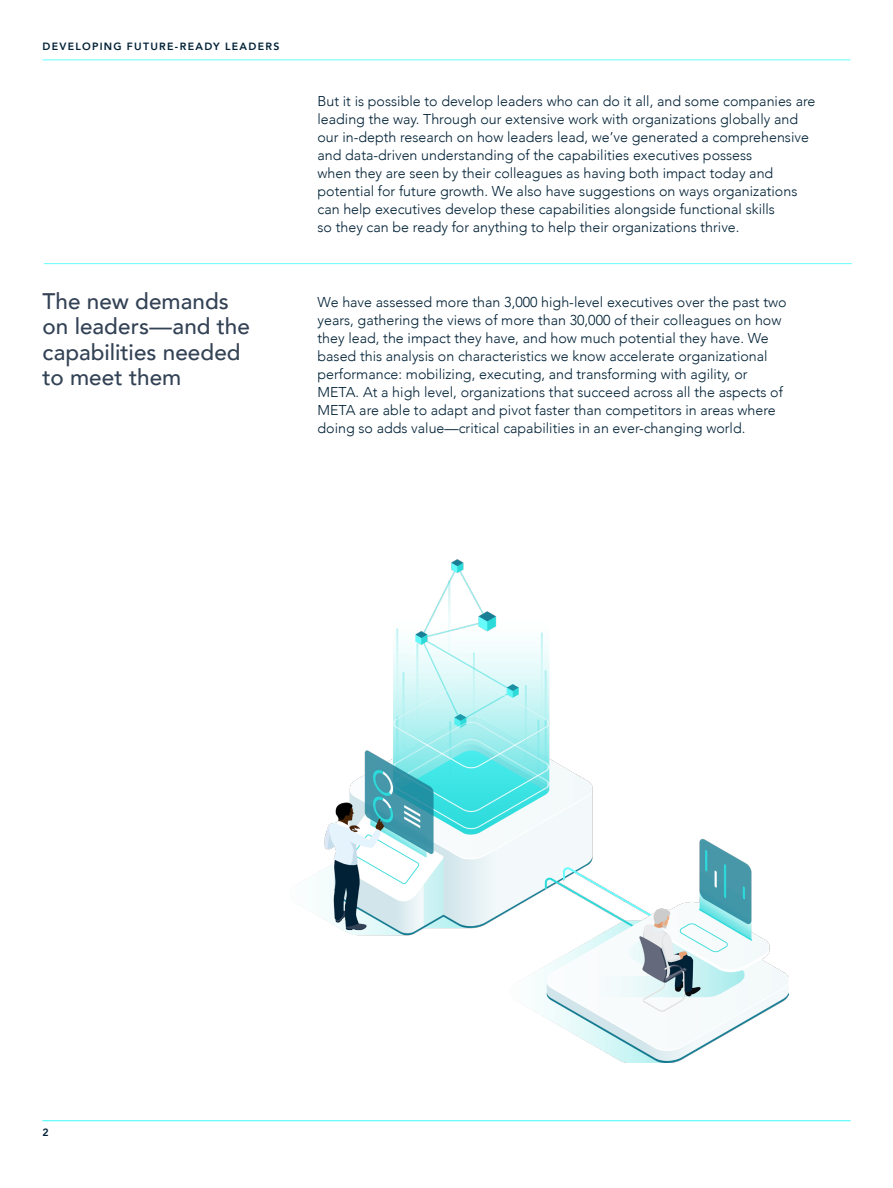
<style>
.page{position:relative;width:893px;height:1188px;background:#fff}
.page>*{position:absolute;margin:0;border:0;box-sizing:border-box;transform-origin:0 0}
.Section_Intro{font:500 22.5px/25.5px "Avenir";color:#334255}
.Body_copy{font:300 14.25px/18px "Avenir";color:#002136}
.t1{font:800 10.5px "Avenir";letter-spacing:.125em;color:#002136}
</style>
<div class="page">
<hr style="left:44px;top:263px;width:808px;height:1px;background:#66fcfc">
<img style="left:310px;top:560px;width:478px;height:503px">
<hr style="left:43px;top:59px;width:807px;height:1px;background:#66fcfc">
<hr style="left:43px;top:1120px;width:807px;height:1px;background:#66fcfc">
<p class="t1" style="left:43px;top:38px;width:238px">DEVELOPING FUTURE-READY LEADERS</p>
<p class="Section_Intro" style="left:43px;top:287px;width:209px">The new demands on leaders—and the capabilities needed to meet them</p>
<p class="Body_copy" style="left:317px;top:92px;width:500px">But it is possible to develop leaders who can do it all, and some companies are leading the way. Through our extensive work with organizations globally and our in-depth research on how leaders lead, we’ve generated a comprehensive and data-driven understanding of the capabilities executives possess<br>when they are seen by their colleagues as having both impact today and potential for future growth. We also have suggestions on ways organizations can help executives develop these capabilities alongside functional skills<br>so they can be ready for anything to help their organizations thrive.</p>
<p class="Body_copy" style="left:317px;top:293px;width:471px">We have assessed more than 3,000 high-level executives over the past two years, gathering the views of more than 30,000 of their colleagues on how they lead, the impact they have, and how much potential they have. We based this analysis on characteristics we know accelerate organizational performance: mobilizing, executing, and transforming with agility, or META. At a high level, organizations that succeed across all the aspects of META are able to adapt and pivot faster than competitors in areas where doing so adds value—critical capabilities in an ever-changing world.</p>
<p class="t1" style="left:43px;top:1124px;width:8px">2</p>
</div>
